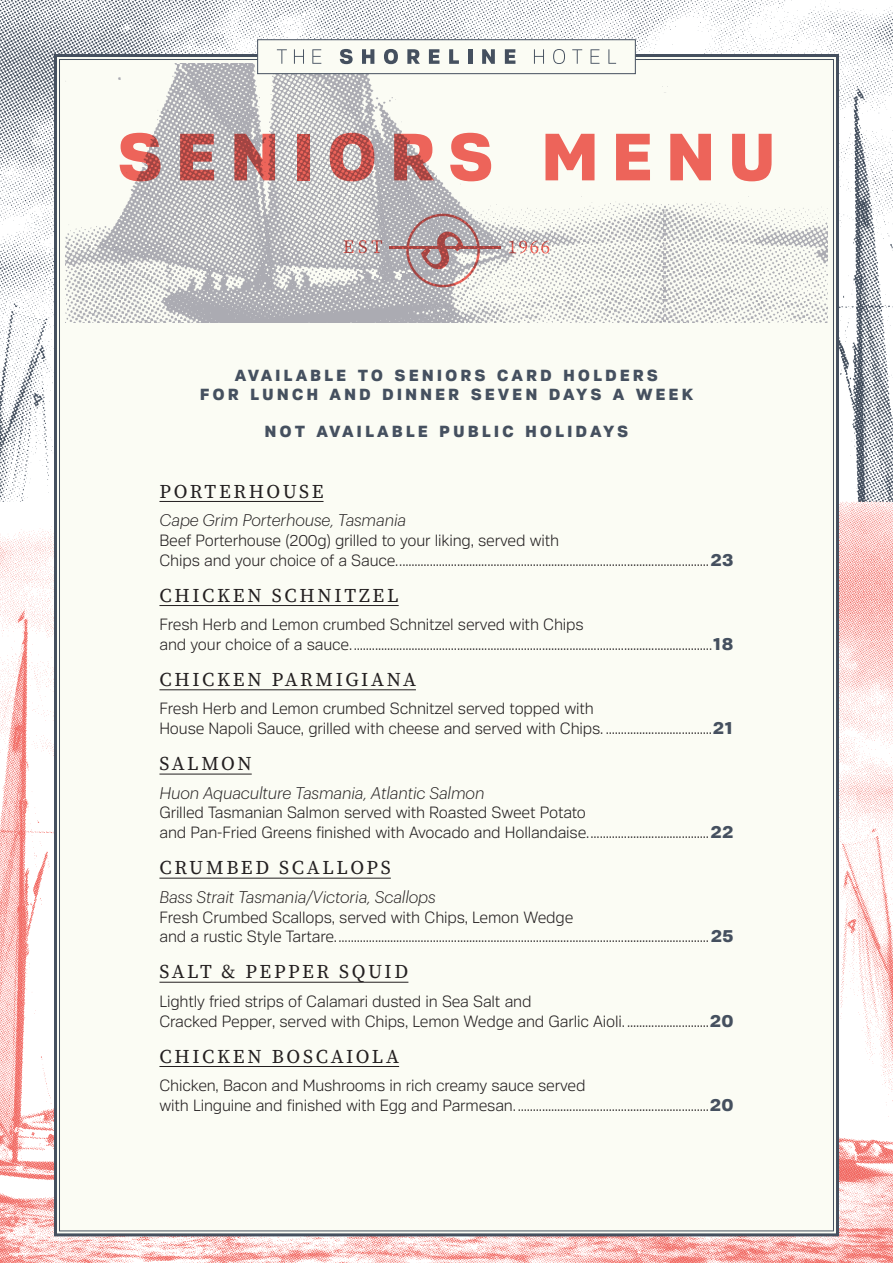
<style>
.page{position:relative;width:893px;height:1263px;background:#fff}
.page>*{position:absolute;margin:0;border:0;box-sizing:border-box;transform-origin:0 0}
.t1{font:800 67.5px "Crique Grotesk Display";letter-spacing:.175em;color:#f1665f}
.t2{font:19.5px "Source Serif Pro";letter-spacing:.14em;color:#231f20}
.t3{font:300 16.5px/19.8px "Crique Grotesk";letter-spacing:-.01em;color:#231f20}
.t4{font:italic 300 16.5px "Graphik";letter-spacing:-.01em;color:#231f20}
.t5{font:800 16.35px/19.5px "Crique Grotesk Display";letter-spacing:.175em;color:#45505f;text-align:center}
.s1{font-family:"Crique Grotesk Display";font-weight:800;font-size:18px;color:#45505f}
</style>
<div class="page">
<img style="left:0;top:0;width:893px;height:497px">
<img style="left:0;top:497px;width:893px;height:766px">
<div style="left:52px;top:52px;width:788px;height:1186px;background:#fbfcf4"></div>
<img style="left:65px;top:63px;width:763px;height:259px">
<svg style="left:509px;top:241px;width:40px;height:13px"></svg>
<svg style="left:344px;top:240px;width:9px;height:13px"></svg>
<svg style="left:359px;top:240px;width:23px;height:13px"></svg>
<hr style="left:389px;top:246px;width:112px;height:3px;background:#f1665f">
<svg style="left:406px;top:214px;width:74px;height:73px;background:#baa4a6"></svg>
<hr style="left:159px;top:501px;width:165px;height:1px;background:#231f20">
<hr style="left:159px;top:605px;width:240px;height:1px;background:#231f20">
<hr style="left:159px;top:689px;width:257px;height:1px;background:#231f20">
<hr style="left:159px;top:773px;width:93px;height:1px;background:#231f20">
<hr style="left:159px;top:878px;width:232px;height:1px;background:#231f20">
<hr style="left:159px;top:982px;width:249px;height:1px;background:#231f20">
<hr style="left:159px;top:1066px;width:240px;height:1px;background:#231f20">
<div style="left:257px;top:39px;width:379px;height:35px;background:#fbfcf4;border:1px solid #45505f"></div>
<svg style="left:340px;top:49px;width:13px;height:15px"></svg>
<svg style="left:362px;top:49px;width:12px;height:15px"></svg>
<svg style="left:384px;top:49px;width:14px;height:15px"></svg>
<svg style="left:407px;top:49px;width:13px;height:15px"></svg>
<svg style="left:429px;top:49px;width:10px;height:15px"></svg>
<svg style="left:449px;top:49px;width:10px;height:15px"></svg>
<hr style="left:468px;top:49px;width:4px;height:15px;background:#45505f">
<svg style="left:482px;top:49px;width:13px;height:15px"></svg>
<svg style="left:505px;top:49px;width:10px;height:15px"></svg>
<svg style="left:277px;top:49px;width:10px;height:15px"></svg>
<svg style="left:312px;top:49px;width:9px;height:15px"></svg>
<svg style="left:294px;top:49px;width:10px;height:15px"></svg>
<svg style="left:553px;top:49px;width:12px;height:15px"></svg>
<svg style="left:534px;top:49px;width:10px;height:15px"></svg>
<svg style="left:591px;top:49px;width:8px;height:15px"></svg>
<svg style="left:608px;top:49px;width:8px;height:15px"></svg>
<svg style="left:572px;top:49px;width:10px;height:15px"></svg>
<h1 class="t1" style="left:117px;top:121px;width:661px">SENIORS MENU</h1>
<p class="t5" style="left:200px;top:366px;width:495px">AVAILABLE TO SENIORS CARD HOLDERS<br>FOR LUNCH AND DINNER SEVEN DAYS A WEEK</p>
<p class="t5" style="left:264px;top:422px;width:366px">NOT AVAILABLE PUBLIC HOLIDAYS</p>
<p class="t2" style="left:159px;top:478px;width:166px">PORTERHOUSE</p>
<p class="t4" style="left:159px;top:508px;width:248px">Cape Grim Porterhouse, Tasmania</p>
<p class="t3" style="left:159px;top:530px;width:576px">Beef Porterhouse (200g) grilled to your liking, served with<br>Chips and your choice of a Sauce. ......................................................................................................<span class="s1">23</span></p>
<p class="t2" style="left:159px;top:582px;width:241px">CHICKEN SCHNITZEL</p>
<p class="t3" style="left:159px;top:614px;width:576px">Fresh Herb and Lemon crumbed Schnitzel served with Chips<br>and your choice of a sauce.......................................................................................................................<span class="s1">18</span></p>
<p class="t2" style="left:159px;top:666px;width:258px">CHICKEN PARMIGIANA</p>
<p class="t3" style="left:159px;top:699px;width:576px">Fresh Herb and Lemon crumbed Schnitzel served topped with<br>House Napoli Sauce, grilled with cheese and served with Chips. ...................................<span class="s1">21</span></p>
<p class="t2" style="left:159px;top:751px;width:94px">SALMON</p>
<p class="t4" style="left:159px;top:781px;width:327px">Huon Aquaculture Tasmania, Atlantic Salmon</p>
<p class="t3" style="left:159px;top:803px;width:576px">Grilled Tasmanian Salmon served with Roasted Sweet Potato<br>and Pan-Fried Greens finished with Avocado and Hollandaise........................................<span class="s1">22</span></p>
<p class="t2" style="left:159px;top:855px;width:233px">CRUMBED SCALLOPS</p>
<p class="t4" style="left:159px;top:885px;width:278px">Bass Strait Tasmania/Victoria, Scallops</p>
<p class="t3" style="left:159px;top:907px;width:576px">Fresh Crumbed Scallops, served with Chips, Lemon Wedge<br>and a rustic Style Tartare...........................................................................................................................<span class="s1">25</span></p>
<p class="t2" style="left:159px;top:959px;width:250px">SALT &amp; PEPPER SQUID</p>
<p class="t3" style="left:159px;top:991px;width:576px">Lightly fried strips of Calamari dusted in Sea Salt and<br>Cracked Pepper, served with Chips, Lemon Wedge and Garlic Aioli. ...........................<span class="s1">20</span></p>
<p class="t2" style="left:159px;top:1043px;width:241px">CHICKEN BOSCAIOLA</p>
<p class="t3" style="left:159px;top:1075px;width:576px">Chicken, Bacon and Mushrooms in rich creamy sauce served<br>with Linguine and finished with Egg and Parmesan. ...............................................................<span class="s1">20</span></p>
</div>
